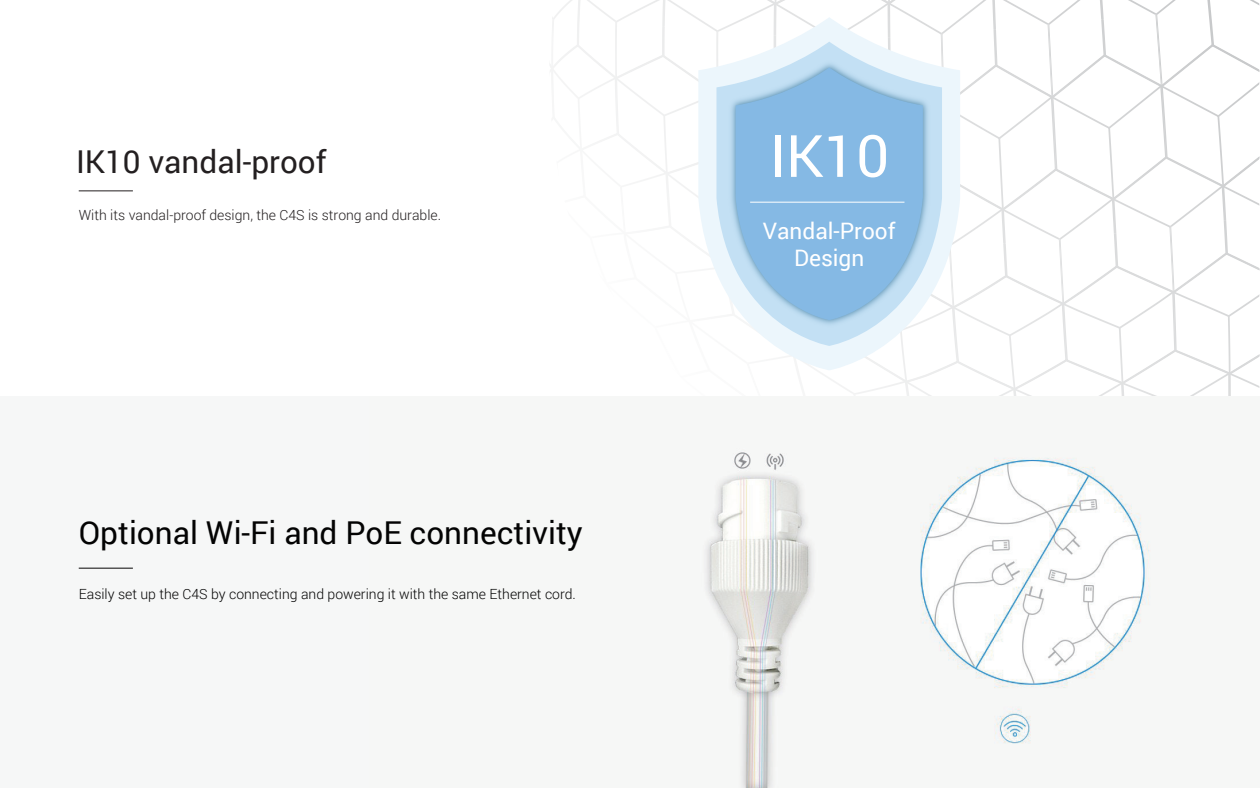
<style>
.page{position:relative;width:1260px;height:788px;background:#fff}
.page>*{position:absolute;margin:0;border:0;box-sizing:border-box;transform-origin:0 0}
.t1{font:58.36px "Roboto";color:#fff}
.t2{font:31.5px "Roboto";color:#030303}
.t3{font:31.5px "Roboto";color:#231f20}
.t4{font:22.66px/27.2px "Roboto";color:#fff;text-align:center}
.t5{font:300 14px "Roboto";color:#030303}
.t6{font:300 14px "Roboto";color:#231f20}
</style>
<div class="page">
<hr style="left:79px;top:190px;width:54px;height:1px;background:#231f20">
<svg style="left:550px;top:0;width:709px;height:396px"></svg>
<svg style="left:698px;top:17px;width:262px;height:353px"></svg>
<img style="left:704px;top:36px;width:250px;height:315px">
<svg style="left:736px;top:67px;width:187px;height:253px;background:#93c1e6"></svg>
<hr style="left:750px;top:202px;width:154px;height:1px;background:#fff">
<div style="left:0;top:396px;width:387px;height:392px;background:#f6f7f7"></div>
<img style="left:703px;top:448px;width:448px;height:340px">
<hr style="left:79px;top:567px;width:54px;height:1px;background:#050404">
<h2 class="t3" style="left:76px;top:140px;width:252px">IK10 vandal-proof</h2>
<p class="t6" style="left:79px;top:206px;width:364px">With its vandal-proof design, the C4S is strong and durable.</p>
<h2 class="t2" style="left:79px;top:510px;width:506px">Optional Wi-Fi and PoE connectivity</h2>
<p class="t5" style="left:79px;top:584px;width:499px">Easily set up the C4S by connecting and powering it with the same Ethernet cord.</p>
<h1 class="t1" style="left:769px;top:115px;width:121px">IK10</h1>
<h3 class="t4" style="left:763px;top:216px;width:134px">Vandal-Proof<br>Design</h3>
</div>
